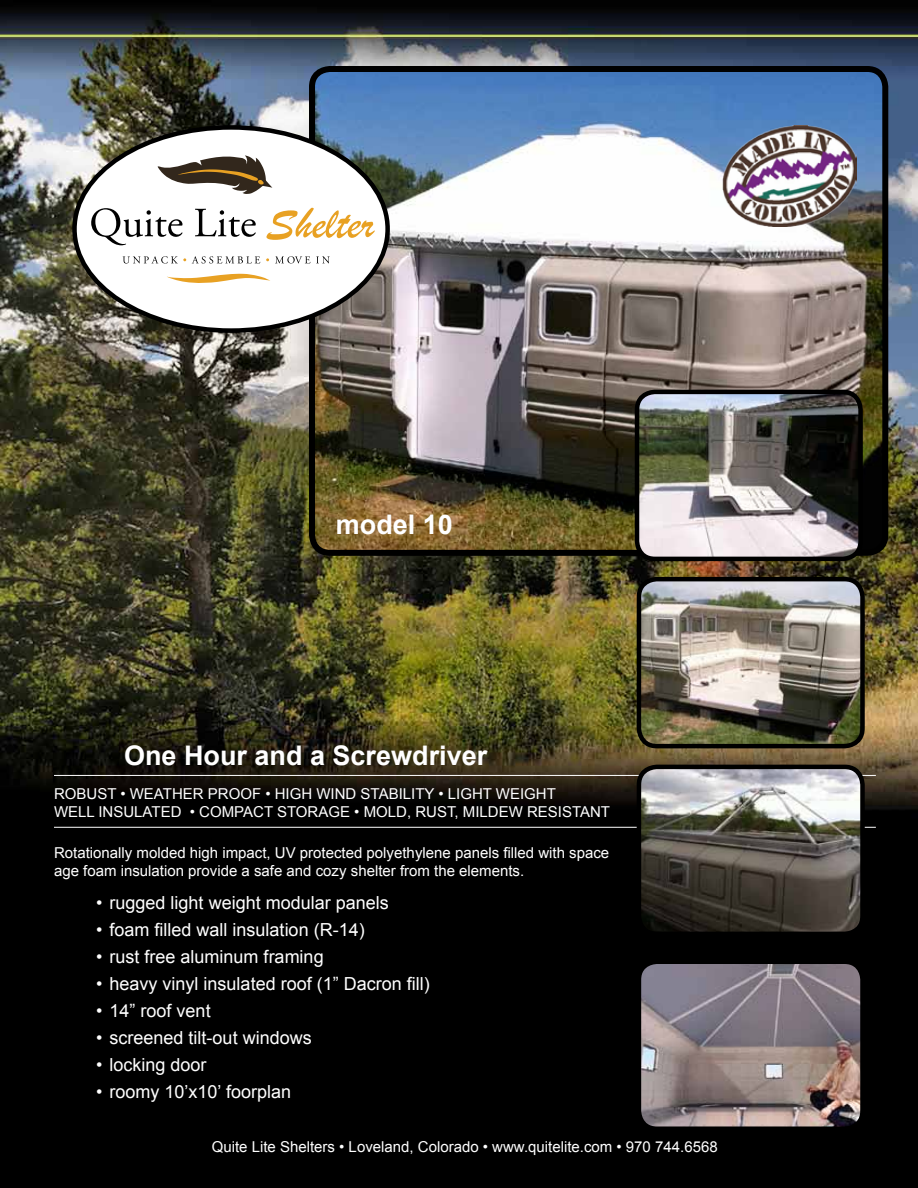
<style>
.page{position:relative;width:918px;height:1188px;background:#fff}
.page>*{position:absolute;margin:0;border:0;box-sizing:border-box;transform-origin:0 0}
.t1{font:700 27px "Arial";color:#fff}
.t2{font:18px "Arial";color:#fff}
.t3{font:15px/18px "Arial";color:#fff}
</style>
<div class="page">
<img style="left:0;top:0;width:918px;height:1188px">
<img style="left:312px;top:69px;width:573px;height:484px">
<div style="left:309px;top:66px;width:579px;height:490px;border:6px solid #000;border-radius:18px"></div>
<img style="left:637px;top:392px;width:224px;height:167px">
<div style="left:635px;top:390px;width:228px;height:171px;border:4px solid #000;border-radius:18px"></div>
<img style="left:639px;top:579px;width:223px;height:167px">
<div style="left:637px;top:577px;width:228px;height:171px;border:4px solid #000;border-radius:18px"></div>
<img style="left:639px;top:962px;width:223px;height:167px">
<div style="left:637px;top:960px;width:228px;height:171px;border:4px solid #000;border-radius:18px"></div>
<div style="left:75px;top:127px;width:313px;height:204px;background:#fff;border-radius:50%"></div>
<svg style="left:158px;top:156px;width:114px;height:38px"></svg>
<svg style="left:167px;top:274px;width:103px;height:9px"></svg>
<svg style="left:91px;top:208px;width:92px;height:37px"></svg>
<svg style="left:195px;top:209px;width:61px;height:28px"></svg>
<svg style="left:266px;top:208px;width:109px;height:32px"></svg>
<svg style="left:123px;top:256px;width:63px;height:8px"></svg>
<svg style="left:192px;top:256px;width:68px;height:8px"></svg>
<svg style="left:275px;top:256px;width:55px;height:8px"></svg>
<hr style="left:54px;top:775px;width:822px;height:1px;background:#fff">
<hr style="left:54px;top:827px;width:822px;height:1px;background:#fff">
<img style="left:639px;top:767px;width:223px;height:167px">
<div style="left:637px;top:765px;width:228px;height:171px;border:4px solid #000;border-radius:18px"></div>
<img style="left:723px;top:125px;width:133px;height:101px">
<h1 class="t1" style="left:336px;top:506px;width:119px">model 10</h1>
<h1 class="t1" style="left:124px;top:737px;width:365px">One Hour and a Screwdriver</h1>
<p class="t3" style="left:54px;top:785px;width:558px">ROBUST • WEATHER PROOF • HIGH WIND STABILITY • LIGHT WEIGHT<br>WELL INSULATED • COMPACT STORAGE • MOLD, RUST, MILDEW RESISTANT</p>
<p class="t3" style="left:54px;top:844px;width:557px">Rotationally molded high impact, UV protected polyethylene panels filled with space age foam insulation provide a safe and cozy shelter from the elements.</p>
<p class="t2" style="left:96px;top:891px;width:294px">• rugged light weight modular panels</p>
<p class="t2" style="left:96px;top:918px;width:270px">• foam filled wall insulation (R-14)</p>
<p class="t2" style="left:96px;top:945px;width:229px">• rust free aluminum framing</p>
<p class="t2" style="left:96px;top:972px;width:335px">• heavy vinyl insulated roof (1” Dacron fill)</p>
<p class="t2" style="left:96px;top:999px;width:116px">• 14” roof vent</p>
<p class="t2" style="left:96px;top:1026px;width:217px">• screened tilt-out windows</p>
<p class="t2" style="left:96px;top:1053px;width:112px">• locking door</p>
<p class="t2" style="left:96px;top:1080px;width:196px">• roomy 10’x10’ foorplan</p>
<p class="t3" style="left:212px;top:1138px;width:508px">Quite Lite Shelters • Loveland, Colorado • www.quitelite.com • 970 744.6568</p>
</div>
